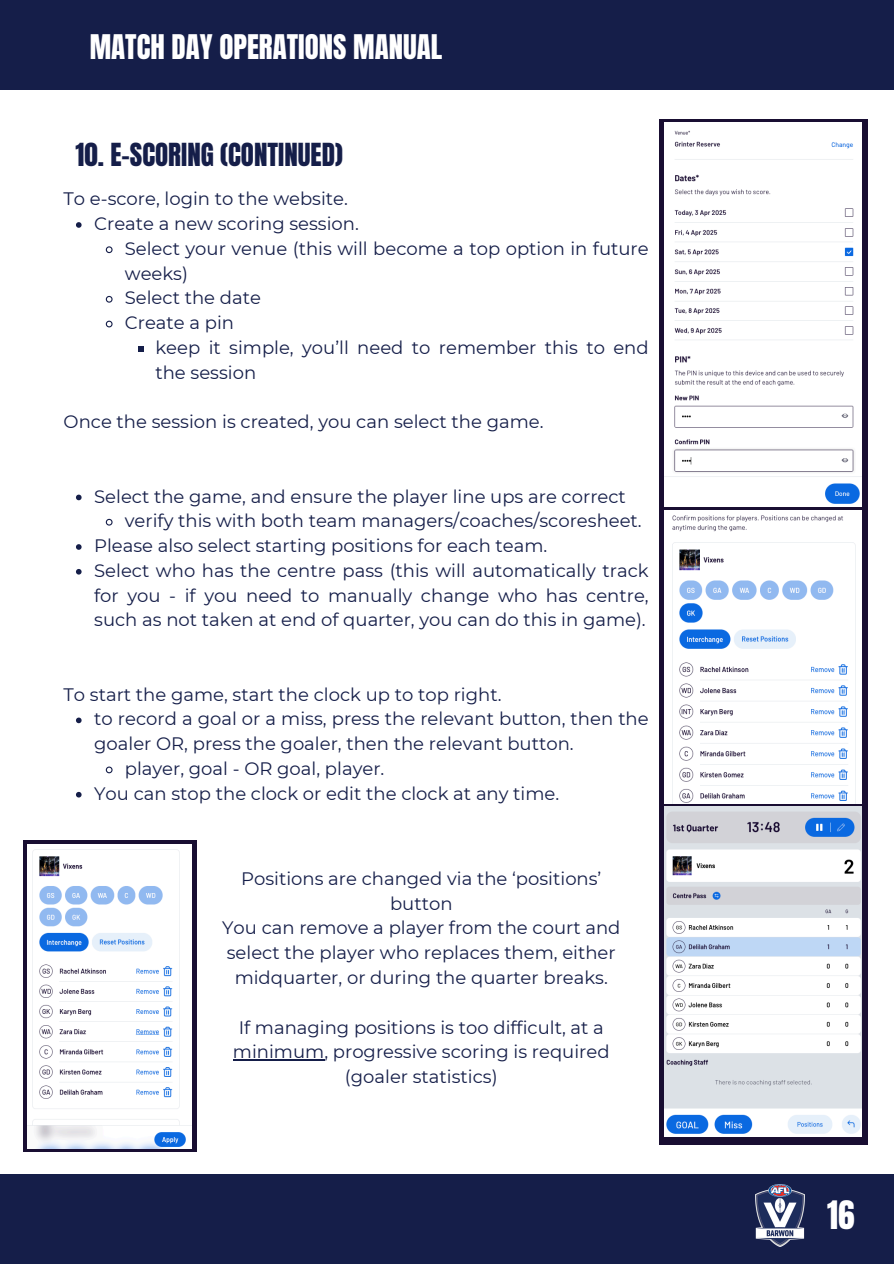
<style>
.page{position:relative;width:894px;height:1264px;background:#fff}
.page>*{position:absolute;margin:0;border:0;box-sizing:border-box;transform-origin:0 0}
.t1{font:33.3px "Anton";color:#fff}
.t2{font:28.8px "Anton";color:#fff}
.t3{font:27px "Anton";color:#151e49}
.t4{font:18px/24.8px "Montserrat";color:#151e49}
</style>
<div class="page">
<div style="left:0;top:1174px;width:893px;height:89px;background:#151e49"></div>
<img style="left:755px;top:1184px;width:49px;height:62px">
<div style="left:0;top:0;width:893px;height:89px;background:#151e49"></div>
<div style="left:659px;top:119px;width:208px;height:391px;background:#190e32"></div>
<img style="left:664px;top:122px;width:197px;height:385px">
<div style="left:659px;top:507px;width:208px;height:637px;background:#190e32"></div>
<img style="left:664px;top:510px;width:197px;height:293px">
<img style="left:664px;top:806px;width:197px;height:330px">
<svg style="left:76px;top:222px;width:6px;height:6px"></svg>
<svg style="left:105px;top:246px;width:8px;height:8px"></svg>
<svg style="left:105px;top:295px;width:8px;height:8px"></svg>
<svg style="left:105px;top:320px;width:8px;height:8px"></svg>
<svg style="left:138px;top:346px;width:5px;height:5px"></svg>
<svg style="left:76px;top:494px;width:6px;height:6px"></svg>
<svg style="left:105px;top:518px;width:8px;height:8px"></svg>
<svg style="left:76px;top:544px;width:6px;height:6px"></svg>
<svg style="left:76px;top:569px;width:6px;height:5px"></svg>
<svg style="left:76px;top:717px;width:6px;height:6px"></svg>
<svg style="left:105px;top:766px;width:8px;height:8px"></svg>
<svg style="left:76px;top:792px;width:6px;height:5px"></svg>
<svg style="left:23px;top:840px;width:173px;height:311px;fill:#190e32"></svg>
<img style="left:28px;top:844px;width:163px;height:303px">
<hr style="left:233px;top:1059px;width:91px;height:1px;background:#151e49">
<p class="t2" style="left:90px;top:26px;width:354px">MATCH DAY OPERATIONS MANUAL</p>
<p class="t3" style="left:75px;top:135px;width:269px">10. E-SCORING (CONTINUED)</p>
<h2 class="t4" style="left:64px;top:186px;width:286px">To e-score, login to the website.</h2>
<p class="t4" style="left:94px;top:211px;width:266px">Create a new scoring session.</p>
<p class="t4" style="left:125px;top:236px;width:525px">Select your venue (this will become a top option in future weeks)</p>
<p class="t4" style="left:125px;top:285px;width:137px">Select the date</p>
<p class="t4" style="left:125px;top:310px;width:111px">Create a pin</p>
<p class="t4" style="left:155px;top:335px;width:494px">keep it simple, you’ll need to remember this to end the session</p>
<p class="t4" style="left:64px;top:409px;width:481px">Once the session is created, you can select the game.</p>
<p class="t4" style="left:94px;top:483px;width:533px">Select the game, and ensure the player line ups are correct</p>
<p class="t4" style="left:125px;top:508px;width:518px">verify this with both team managers/coaches/scoresheet.</p>
<p class="t4" style="left:94px;top:533px;width:454px">Please also select starting positions for each team.</p>
<p class="t4" style="left:94px;top:558px;width:556px;text-align:justify">Select who has the centre pass (this will automatically track for you - if you need to manually change who has centre, such as not taken at end of quarter, you can do this in game).</p>
<p class="t4" style="left:64px;top:682px;width:439px">To start the game, start the clock up to top right.</p>
<p class="t4" style="left:94px;top:706px;width:556px">to record a goal or a miss, press the relevant button, then the goaler OR, press the goaler, then the relevant button.</p>
<p class="t4" style="left:125px;top:756px;width:261px">player, goal - OR goal, player.</p>
<p class="t4" style="left:94px;top:781px;width:466px">You can stop the clock or edit the clock at any time.</p>
<p class="t4" style="left:241px;top:866px;width:362px;text-align:center">Positions are changed via the ‘positions’ button</p>
<p class="t4" style="left:222px;top:915px;width:400px;text-align:center">You can remove a player from the court and select the player who replaces them, either midquarter, or during the quarter breaks.</p>
<p class="t4" style="left:233px;top:1014px;width:378px;text-align:center">If managing positions is too difficult, at a minimum, progressive scoring is required (goaler statistics)</p>
<h1 class="t1" style="left:827px;top:1190px;width:29px">16</h1>
</div>
